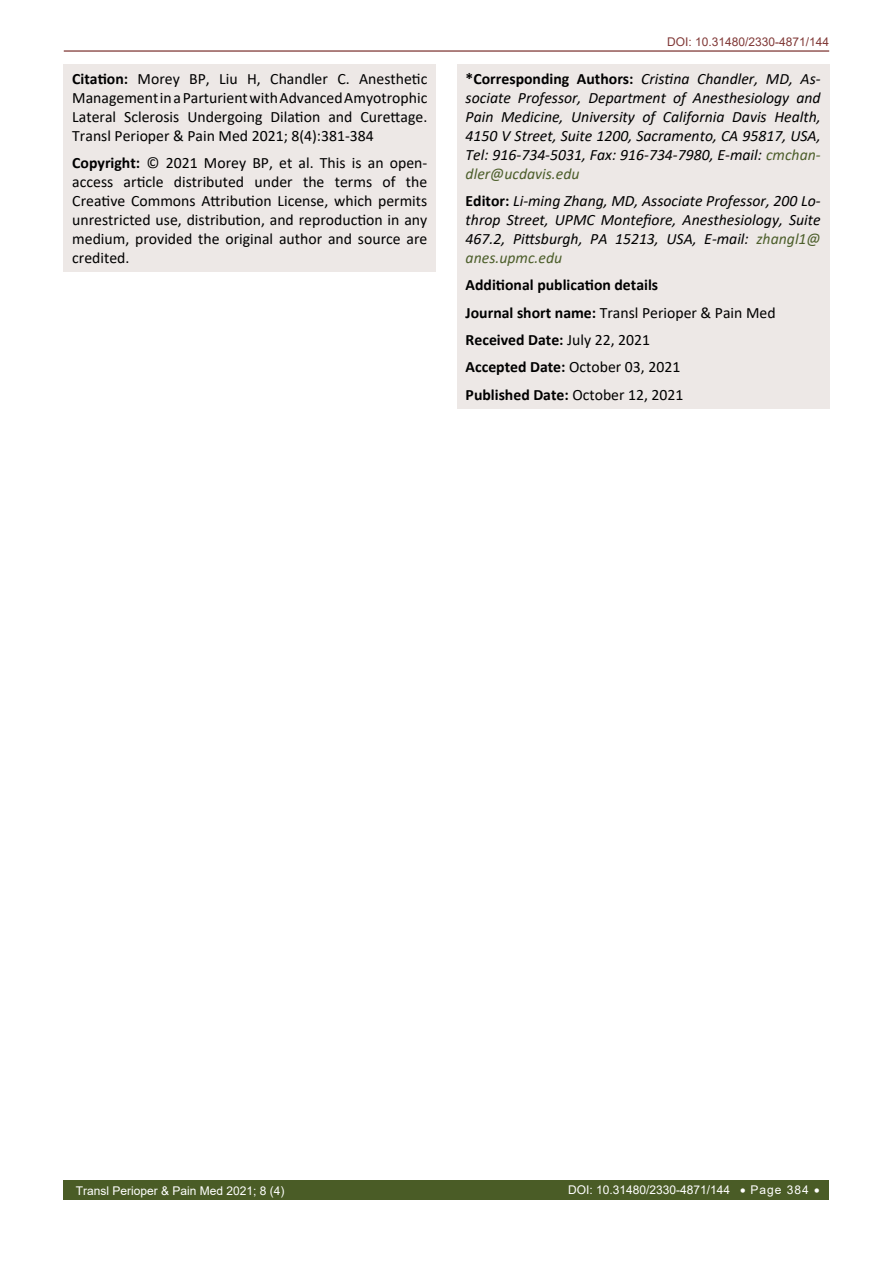
<style>
.page{position:relative;width:893px;height:1263px;background:#fff}
.page>*{position:absolute;margin:0;border:0;box-sizing:border-box;transform-origin:0 0}
.t1{font:15.75px/18.9px "Calibri";color:#000;text-align:justify}
.t2{font:italic 15.75px/18.9px "Calibri";color:#000;text-align:justify}
.t3{font:700 15.75px/27.5px "Calibri";color:#000}
.t4{font:12px "Arial";color:#fff}
.t5{font:12px "Arial";color:#803836}
.s1{font-weight:700}
.s2{font-weight:700;font-style:normal}
.s3{color:#4c5e2a}
.s4{font-weight:400}
</style>
<div class="page">
<hr style="left:64px;top:50px;width:765px;height:2px;background:#803836">
<div style="left:64px;top:1180px;width:765px;height:19px;background:#4a5c26"></div>
<div style="left:64px;top:64px;width:372px;height:207px;background:#ede8e6"></div>
<div style="left:457px;top:64px;width:372px;height:344px;background:#ede8e6"></div>
<p class="t1" style="left:72px;top:69px;width:357px"><span class="s1">Citation:</span> Morey BP, Liu H, Chandler C. Anesthetic Management in a Parturient with Advanced Amyotrophic Lateral Sclerosis Undergoing Dilation and Curettage.<br>Transl Perioper &amp; Pain Med 2021; 8(4):381-384</p>
<p class="t1" style="left:72px;top:153px;width:357px"><span class="s1">Copyright:</span> © 2021 Morey BP, et al. This is an open&shy;access article distributed under the terms of the Creative Commons Attribution License, which permits unrestricted use, distribution, and reproduction in any medium, provided the original author and source are credited.</p>
<p class="t5" style="left:667px;top:34px;width:164px">DOI: 10.31480/2330-4871/144</p>
<p class="t2" style="left:466px;top:69px;width:357px"><span class="s2">*Corresponding Authors:</span> Cristina Chandler, MD, As&shy;sociate Professor, Department of Anesthesiology and Pain Medicine, University of California Davis Health, 4150 V Street, Suite 1200, Sacramento, CA 95817, USA, Tel: 916-734-5031, Fax: 916-734-7980, E-mail: <span class="s3">cmchan&shy;dler@ucdavis.edu</span></p>
<p class="t2" style="left:466px;top:191px;width:357px"><span class="s2">Editor:</span> Li-ming Zhang, MD, Associate Professor, 200 Lo&shy;throp Street, UPMC Montefiore, Anesthesiology, Suite 467.2, Pittsburgh, PA 15213, USA, E-mail: <span class="s3">zhangl1@ anes.upmc.edu</span></p>
<p class="t3" style="left:466px;top:271px;width:311px">Additional publication details<br>Journal short name: <span class="s4">Transl Perioper &amp; Pain Med </span>Received Date: <span class="s4">July 22, 2021<br></span>Accepted Date: <span class="s4">October 03, 2021<br></span>Published Date: <span class="s4">October 12, 2021</span></p>
<p class="t4" style="left:76px;top:1183px;width:210px">Transl Perioper &amp; Pain Med 2021; 8 (4)</p>
<p class="t4" style="left:568px;top:1181px;width:253px">DOI: 10.31480/2330-4871/144 • Page 384 •</p>
</div>
